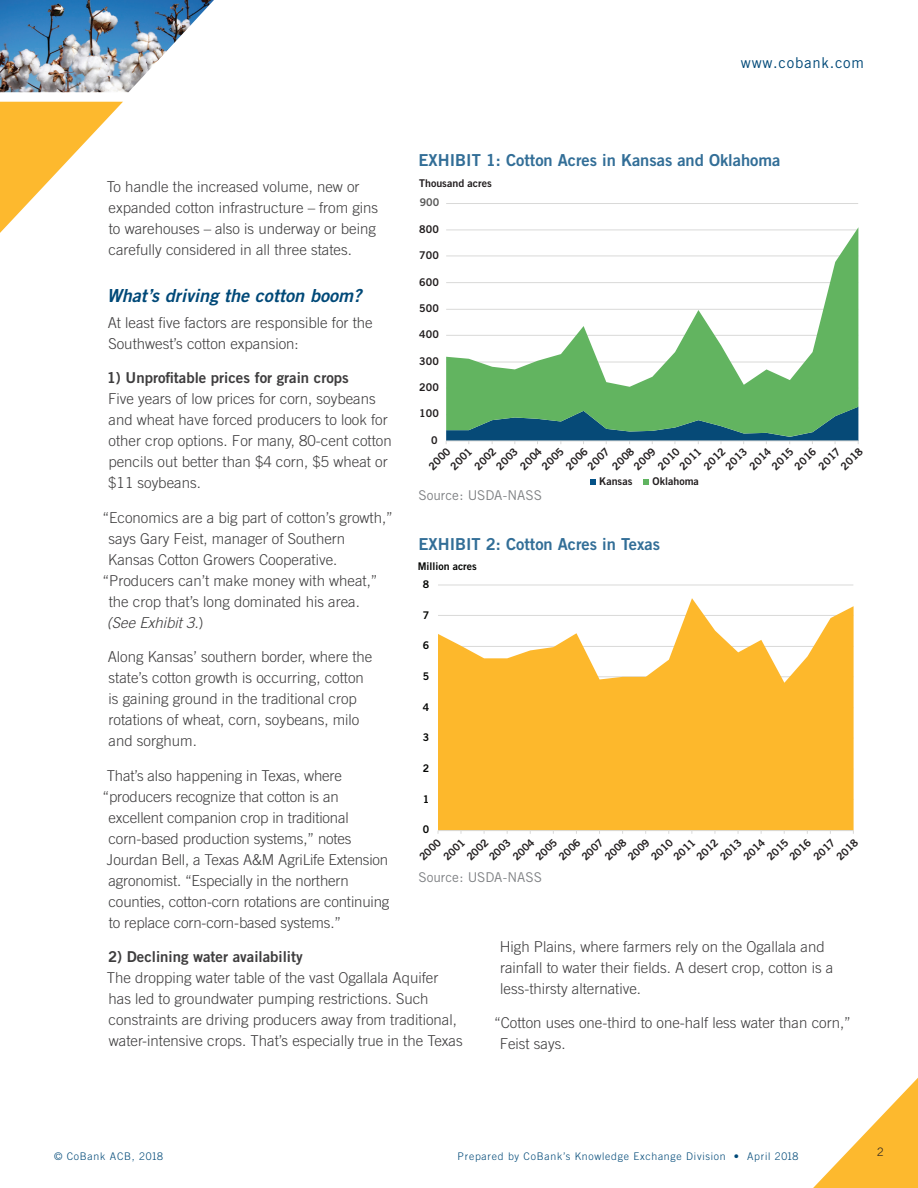
<style>
.page{position:relative;width:918px;height:1188px;background:#fff}
.page>*{position:absolute;margin:0;border:0;box-sizing:border-box;transform-origin:0 0}
.t1{font:italic 18px "Trade Gothic Bold Two";letter-spacing:.005em;color:#004978}
.t2{font:16.5px "Trade Gothic Bold Two";color:#326e97}
.t3{font:300 15px/21px "Trade Gothic";color:#3e3d3e}
.t4{font:15px "Trade Gothic Bold Two";color:#3e3d3e}
.t5{font:15px "Trade Gothic";letter-spacing:.05em;color:#004978}
.t6{font:italic 300 15px "Trade Gothic";color:#3e3d3e}
.t7{font:13.5px "Trade Gothic";color:#808285}
.t8{font:300 11.7px "Trade Gothic";color:#231f20}
.t9{font:10.65px/15.3px "Trade Gothic Bold Two";color:#231f20}
.t10{font:10.65px "Trade Gothic Bold Two";color:#595959}
.t11{font:10.5px/16.2px "Trade Gothic Bold Two";color:#231f20}
.t12{font:300 10.5px "Trade Gothic";letter-spacing:.07em;color:#004978}
.t13{font:10.5px "Trade Gothic Bold Two";color:#040503}
.s1{font-style:normal}
</style>
<div class="page">
<img style="left:0;top:0;width:214px;height:92px">
<svg style="left:0;top:102px;width:123px;height:131px"></svg>
<svg style="left:813px;top:1078px;width:105px;height:110px"></svg>
<hr style="left:446px;top:203px;width:412px;height:1px;background:#d9d9d8">
<svg style="left:446px;top:228px;width:412px;height:179px"></svg>
<svg style="left:446px;top:407px;width:413px;height:37px;background:#4b8f78"></svg>
<svg style="left:590px;top:480px;width:6px;height:5px"></svg>
<svg style="left:644px;top:480px;width:5px;height:5px"></svg>
<hr style="left:438px;top:585px;width:415px;height:1px;background:#d9d9d8">
<svg style="left:438px;top:598px;width:416px;height:233px;fill:#fdb82c"></svg>
<hr style="left:438px;top:830px;width:415px;height:1px;background:#d9d9d8">
<p class="t5" style="left:741px;top:54px;width:125px">www.cobank.com</p>
<p class="t2" style="left:419px;top:150px;width:364px">EXHIBIT 1: Cotton Acres in Kansas and Oklahoma</p>
<p class="t9" style="left:419px;top:176px;width:74px">Thousand acres</p>
<p class="t10" style="left:420px;top:196px;width:21px">900</p>
<p class="t9" style="left:419px;top:221px;width:21px">800</p>
<p class="t9" style="left:419px;top:248px;width:21px">700</p>
<p class="t9" style="left:419px;top:274px;width:21px">600</p>
<p class="t9" style="left:419px;top:300px;width:21px">500</p>
<p class="t9" style="left:419px;top:327px;width:21px">400</p>
<p class="t9" style="left:419px;top:353px;width:21px">300</p>
<p class="t9" style="left:419px;top:379px;width:21px">200</p>
<p class="t9" style="left:419px;top:406px;width:21px">100</p>
<p class="t3" style="left:107px;top:176px;width:273px">To handle the increased volume, new or expanded cotton infrastructure – from gins to warehouses – also is underway or being carefully considered in all three states.</p>
<p class="t1" style="left:107px;top:285px;width:256px">What’s driving the cotton boom?</p>
<p class="t3" style="left:108px;top:312px;width:267px">At least five factors are responsible for the<br>Southwest’s cotton expansion:</p>
<p class="t4" style="left:107px;top:369px;width:244px">1) Unprofitable prices for grain crops</p>
<p class="t3" style="left:108px;top:388px;width:285px">Five years of low prices for corn, soybeans and wheat have forced producers to look for other crop options. For many, 80-cent cotton pencils out better than $4 corn, $5 wheat or $11 soybeans.</p>
<p class="t3" style="left:103px;top:507px;width:292px">“Economics are a big part of cotton’s growth,”</p>
<p class="t3" style="left:109px;top:528px;width:238px">says Gary Feist, manager of Southern</p>
<p class="t3" style="left:108px;top:549px;width:231px">Kansas Cotton Growers Cooperative.</p>
<p class="t3" style="left:103px;top:570px;width:277px">“Producers can’t make money with wheat,”</p>
<p class="t3" style="left:109px;top:591px;width:253px">the crop that’s long dominated his area.</p>
<p class="t6" style="left:107px;top:614px;width:98px">(See Exhibit 3.<span class="s1">)</span></p>
<p class="t3" style="left:108px;top:646px;width:266px">Along Kansas’ southern border, where the state’s cotton growth is occurring, cotton is gaining ground in the traditional crop rotations of wheat, corn, soybeans, milo and sorghum.</p>
<p class="t3" style="left:107px;top:765px;width:237px">That’s also happening in Texas, where</p>
<p class="t3" style="left:103px;top:786px;width:238px">“producers recognize that cotton is an</p>
<p class="t3" style="left:109px;top:807px;width:242px">excellent companion crop in traditional</p>
<p class="t3" style="left:109px;top:828px;width:244px">corn-based production systems,” notes</p>
<p class="t3" style="left:107px;top:849px;width:283px">Jourdan Bell, a Texas A&amp;M AgriLife Extension</p>
<p class="t3" style="left:109px;top:870px;width:242px">agronomist. “Especially in the northern</p>
<p class="t3" style="left:109px;top:891px;width:282px">counties, cotton-corn rotations are continuing</p>
<p class="t3" style="left:109px;top:912px;width:234px">to replace corn-corn-based systems.”</p>
<p class="t4" style="left:108px;top:948px;width:196px">2) Declining water availability</p>
<p class="t3" style="left:107px;top:967px;width:358px">The dropping water table of the vast Ogallala Aquifer has led to groundwater pumping restrictions. Such constraints are driving producers away from traditional, water-intensive crops. That’s especially true in the Texas</p>
<p class="t9" style="left:431px;top:432px;width:8px">0</p>
<p class="t9" style="left:436px;top:452px;width:28px;text-indent:-15px;rotate:-45deg">2000<br>2001</p>
<p class="t9" style="left:481px;top:452px;width:28px;text-indent:-15px;rotate:-45deg">2002<br>2003</p>
<p class="t9" style="left:527px;top:452px;width:28px;text-indent:-15px;rotate:-45deg">2004<br>2005</p>
<p class="t9" style="left:573px;top:452px;width:28px;text-indent:-15px;rotate:-45deg">2006<br>2007</p>
<p class="t9" style="left:619px;top:452px;width:28px;text-indent:-15px;rotate:-45deg">2008<br>2009</p>
<p class="t9" style="left:665px;top:452px;width:28px;text-indent:-15px;rotate:-45deg">2010<br>2011</p>
<p class="t9" style="left:711px;top:452px;width:28px;text-indent:-15px;rotate:-45deg">2012<br>2013</p>
<p class="t9" style="left:746px;top:462px;width:28px;rotate:-45deg">2014</p>
<p class="t9" style="left:768px;top:462px;width:28px;rotate:-45deg">2015</p>
<p class="t9" style="left:791px;top:462px;width:28px;rotate:-45deg">2016</p>
<p class="t9" style="left:815px;top:462px;width:28px;rotate:-45deg">2017</p>
<p class="t9" style="left:837px;top:462px;width:28px;rotate:-45deg">2018</p>
<p class="t9" style="left:599px;top:474px;width:35px">Kansas</p>
<p class="t9" style="left:653px;top:474px;width:48px">Oklahoma</p>
<p class="t7" style="left:419px;top:487px;width:125px">Source: USDA-NASS</p>
<p class="t2" style="left:418px;top:534px;width:243px">EXHIBIT 2: Cotton Acres in Texas</p>
<p class="t13" style="left:418px;top:560px;width:60px">Million acres</p>
<p class="t13" style="left:423px;top:578px;width:8px">8</p>
<p class="t13" style="left:423px;top:608px;width:8px">7</p>
<p class="t13" style="left:423px;top:639px;width:8px">6</p>
<p class="t13" style="left:423px;top:670px;width:8px">5</p>
<p class="t13" style="left:423px;top:700px;width:8px">4</p>
<p class="t13" style="left:423px;top:731px;width:8px">3</p>
<p class="t13" style="left:423px;top:762px;width:8px">2</p>
<p class="t13" style="left:423px;top:792px;width:8px">1</p>
<p class="t13" style="left:423px;top:823px;width:8px">0</p>
<p class="t11" style="left:415px;top:853px;width:27px;rotate:-45deg">2000</p>
<p class="t11" style="left:439px;top:853px;width:27px;rotate:-45deg">2001</p>
<p class="t11" style="left:463px;top:853px;width:27px;rotate:-45deg">2002</p>
<p class="t11" style="left:485px;top:853px;width:27px;rotate:-45deg">2003</p>
<p class="t11" style="left:509px;top:853px;width:27px;rotate:-45deg">2004</p>
<p class="t11" style="left:531px;top:853px;width:27px;rotate:-45deg">2005</p>
<p class="t11" style="left:555px;top:853px;width:27px;rotate:-45deg">2006</p>
<p class="t11" style="left:578px;top:853px;width:27px;rotate:-45deg">2007</p>
<p class="t11" style="left:601px;top:853px;width:27px;rotate:-45deg">2008</p>
<p class="t11" style="left:624px;top:853px;width:27px;rotate:-45deg">2009</p>
<p class="t11" style="left:647px;top:853px;width:27px;rotate:-45deg">2010</p>
<p class="t11" style="left:669px;top:853px;width:27px;rotate:-45deg">2011</p>
<p class="t11" style="left:692px;top:853px;width:27px;rotate:-45deg">2012</p>
<p class="t11" style="left:716px;top:853px;width:27px;rotate:-45deg">2013</p>
<p class="t11" style="left:739px;top:853px;width:27px;rotate:-45deg">2014</p>
<p class="t11" style="left:763px;top:853px;width:27px;rotate:-45deg">2015</p>
<p class="t11" style="left:785px;top:853px;width:27px;rotate:-45deg">2016</p>
<p class="t11" style="left:821px;top:841px;width:27px;text-indent:-16px;rotate:-45deg">2017<br>2018</p>
<p class="t7" style="left:418px;top:869px;width:125px">Source: USDA-NASS</p>
<p class="t3" style="left:500px;top:935px;width:335px">High Plains, where farmers rely on the Ogallala and rainfall to water their fields. A desert crop, cotton is a less-thirsty alternative.</p>
<p class="t3" style="left:500px;top:1012px;width:353px;text-indent:-6px">“Cotton uses one-third to one-half less water than corn,”<br>Feist says.</p>
<p class="t12" style="left:54px;top:1150px;width:111px">© CoBank ACB, 2018</p>
<p class="t12" style="left:458px;top:1150px;width:342px">Prepared by CoBank’s Knowledge Exchange Division • April 2018</p>
<p class="t8" style="left:877px;top:1145px;width:8px">2</p>
</div>
